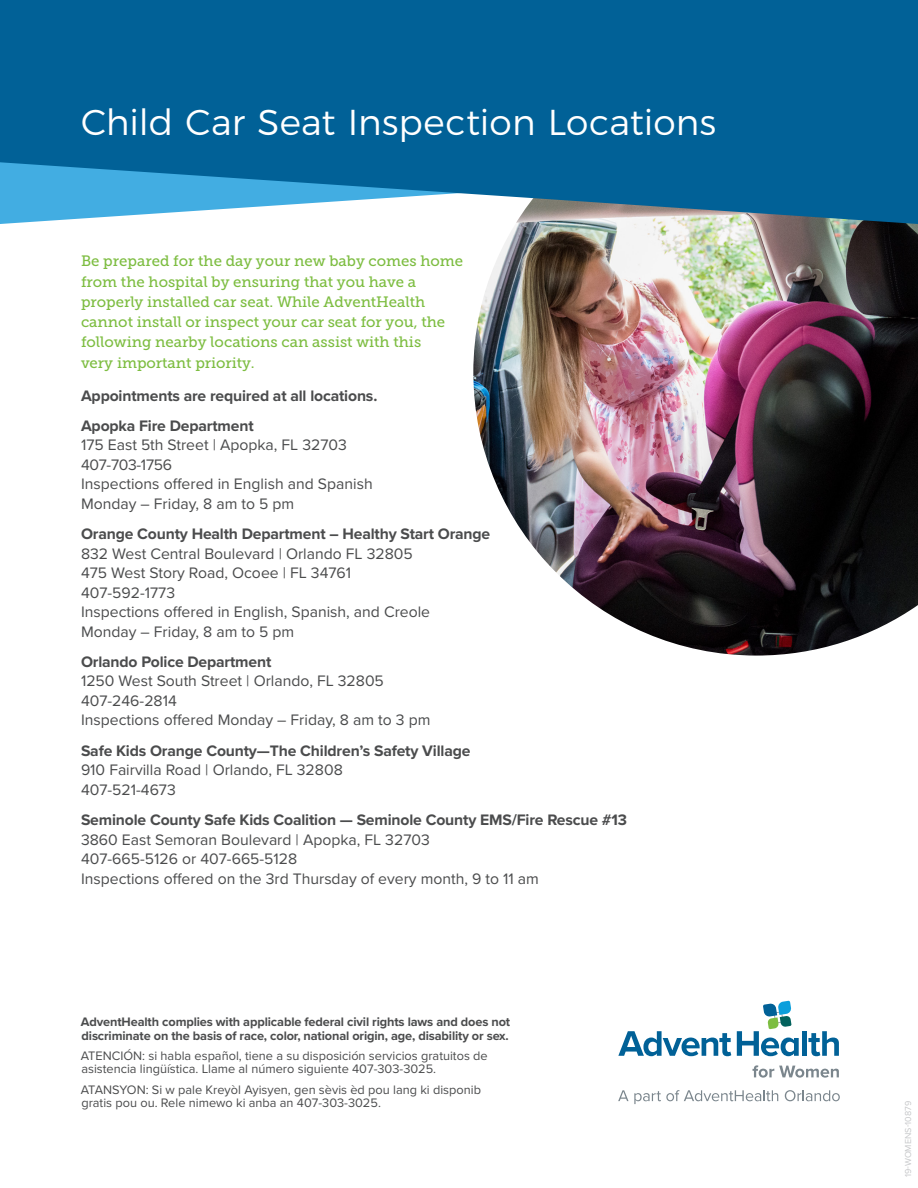
<style>
.page{position:relative;width:918px;height:1188px;background:#fff}
.page>*{position:absolute;margin:0;border:0;box-sizing:border-box;transform-origin:0 0}
.Brochure_Title{font:300 36px "Montserrat";letter-spacing:.005em;color:#fff}
.body{font:15.75px/19.5px "Proxima Nova";color:#4b4c4d}
.body-2{font:700 15.75px/19.5px "Proxima Nova";letter-spacing:-.01em;color:#4b4c4d}
.Intro_graf{font:15px/20.2px "Museo Slab 500";color:#7dbd41}
.Health_Equity_Taglin{font:12.75px/13.5px "Proxima Nova";color:#4b4c4d}
.Health_Equity_Taglin-2{font:700 12.75px/13.5px "Proxima Nova";letter-spacing:-.01em;color:#4b4c4d}
.t1{font:9px "Proxima Nova";color:#c7c8ca}
.s1{font-weight:700}
.s2{font-weight:400}
</style>
<div class="page">
<img style="left:473px;top:224px;width:445px;height:432px">
<svg style="left:0;top:0;width:918px;height:224px;background:#156fa1"></svg>
<svg style="left:618px;top:1090px;width:160px;height:14px"></svg>
<svg style="left:785px;top:1090px;width:55px;height:11px"></svg>
<svg style="left:753px;top:1065px;width:86px;height:13px"></svg>
<svg style="left:618px;top:1031px;width:113px;height:25px"></svg>
<div style="left:802px;top:1031px;width:5px;height:25px;background:#016197"></div>
<svg style="left:808px;top:1031px;width:31px;height:25px"></svg>
<svg style="left:737px;top:1001px;width:62px;height:55px"></svg>
<p class="Brochure_Title" style="left:81px;top:94px;width:637px">Child Car Seat Inspection Locations</p>
<p class="Intro_graf" style="left:81px;top:251px;width:384px">Be prepared for the day your new baby comes home from the hospital by ensuring that you have a properly installed car seat. While AdventHealth cannot install or inspect your car seat for you, the following nearby locations can assist with this<br>very important priority.</p>
<p class="body-2" style="left:81px;top:385px;width:298px">Appointments are required at all locations.</p>
<p class="body" style="left:81px;top:415px;width:293px"><span class="s1">Apopka Fire Department<br></span>175 East 5th Street | Apopka, FL 32703<br>407-703-1756<br>Inspections offered in English and Spanish<br>Monday – Friday, 8 am to 5 pm</p>
<p class="body" style="left:81px;top:523px;width:411px"><span class="s1">Orange County Health Department – Healthy Start Orange </span>832 West Central Boulevard | Orlando FL 32805<br>475 West Story Road, Ocoee | FL 34761<br>407-592-1773<br>Inspections offered in English, Spanish, and Creole<br>Monday – Friday, 8 am to 5 pm</p>
<p class="body" style="left:81px;top:651px;width:351px"><span class="s1">Orlando Police Department<br></span>1250 West South Street | Orlando, FL 32805<br>407-246-2814<br>Inspections offered Monday – Friday, 8 am to 3 pm</p>
<p class="body-2" style="left:81px;top:740px;width:391px">Safe Kids Orange County—The Children’s Safety Village<br><span class="s2">910 Fairvilla Road | Orlando, FL 32808<br>407-521-4673</span></p>
<p class="body" style="left:81px;top:809px;width:548px"><span class="s1">Seminole County Safe Kids Coalition — Seminole County EMS/Fire Rescue #13<br></span>3860 East Semoran Boulevard | Apopka, FL 32703<br>407-665-5126 or 407-665-5128<br>Inspections offered on the 3rd Thursday of every month, 9 to 11 am</p>
<p class="Health_Equity_Taglin-2" style="left:81px;top:1015px;width:431px">AdventHealth complies with applicable federal civil rights laws and does not discriminate on the basis of race, color, national origin, age, disability or sex.</p>
<p class="Health_Equity_Taglin" style="left:81px;top:1048px;width:409px">ATENCIÓN: si habla español, tiene a su disposición servicios gratuitos de asistencia lingüística. Llame al número siguiente 407-303-3025.</p>
<p class="Health_Equity_Taglin" style="left:81px;top:1082px;width:402px">ATANSYON: Si w pale Kreyòl Ayisyen, gen sèvis èd pou lang ki disponib gratis pou ou. Rele nimewo ki anba an 407-303-3025.</p>
<p class="t1" style="left:902px;top:1177px;width:78px;rotate:-90deg">19-WOMENS-10879</p>
</div>
